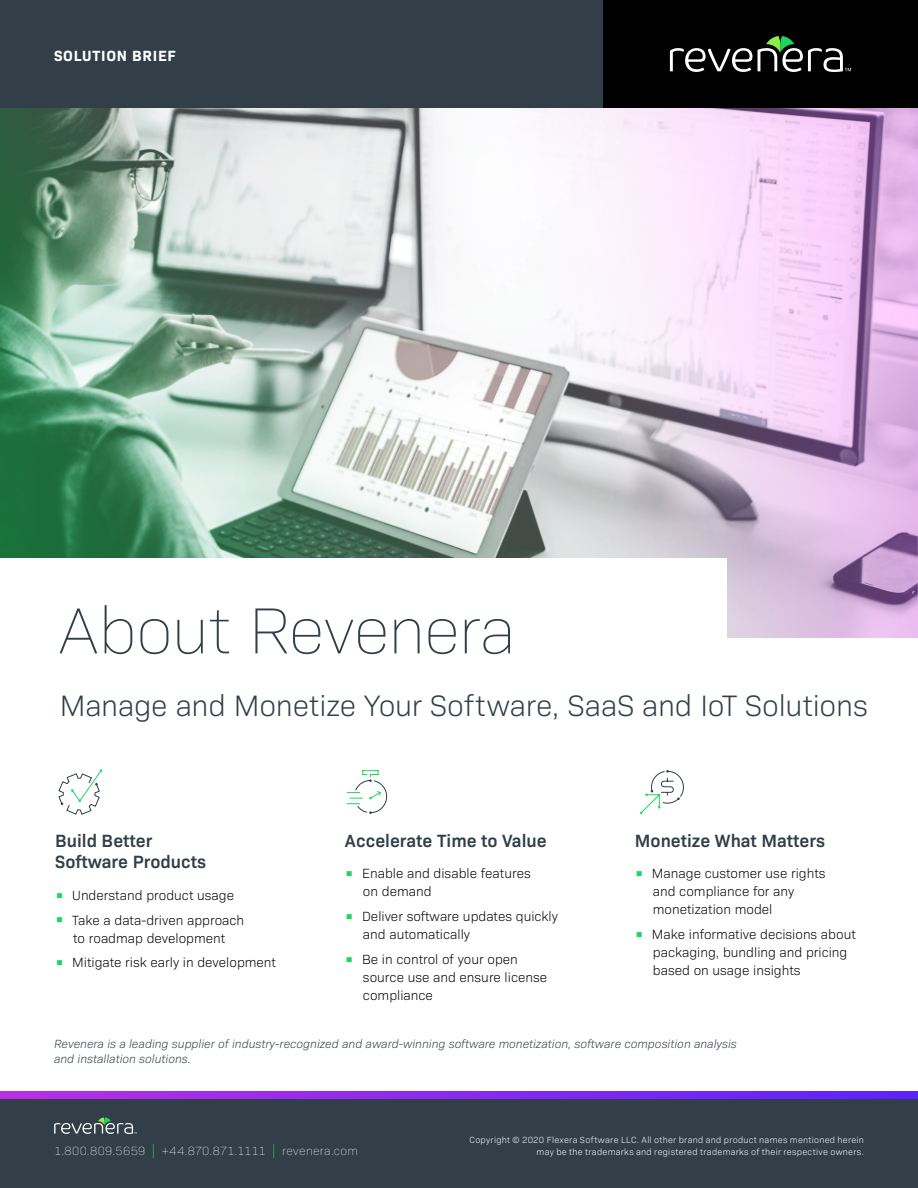
<style>
.page{position:relative;width:918px;height:1188px;background:#fff}
.page>*{position:absolute;margin:0;border:0;box-sizing:border-box;transform-origin:0 0}
.t1{font:200 66px "Bio Sans";letter-spacing:-.015em;color:#323e48}
.t2{font:300 30px "Bio Sans";letter-spacing:-.005em;color:#323e48}
.t3{font:600 18px/21.6px "Bio Sans";color:#323e48}
.t4{font:700 15px "Bio Sans";letter-spacing:.05em;color:#fff}
.t5{font:300 13.5px/18px "Bio Sans";color:#000}
.t6{font:italic 300 12px/15px "Bio Sans";color:#323e48}
.t7{font:200 12px "Bio Sans";letter-spacing:.025em;color:#fff}
.t8{font:300 9px/12px "Bio Sans";letter-spacing:.03em;color:#fff;text-align:right}
.s1{font-weight:800;font-size:18px;color:#1ed65f}
.s2{font-weight:300;font-size:14.4px;color:#1ed65f}
</style>
<div class="page">
<img style="left:0;top:108px;width:918px;height:530px">
<div style="left:0;top:558px;width:727px;height:181px;background:#fff"></div>
<div style="left:0;top:0;width:603px;height:108px;background:#323e48"></div>
<div style="left:603px;top:0;width:315px;height:108px;background:#000"></div>
<svg style="left:670px;top:48px;width:82px;height:24px"></svg>
<svg style="left:758px;top:36px;width:93px;height:36px"></svg>
<div style="left:0;top:1098px;width:918px;height:90px;background:#323e48"></div>
<svg style="left:54px;top:1118px;width:83px;height:16px"></svg>
<svg style="left:0;top:1091px;width:918px;height:7px;background:#8a28f2"></svg>
<svg style="left:58px;top:769px;width:44px;height:46px"></svg>
<svg style="left:347px;top:770px;width:41px;height:44px"></svg>
<svg style="left:640px;top:770px;width:44px;height:44px"></svg>
<p class="t4" style="left:54px;top:45px;width:123px">SOLUTION BRIEF</p>
<h1 class="t1" style="left:59px;top:584px;width:458px">About Revenera</h1>
<h2 class="t2" style="left:60px;top:684px;width:810px">Manage and Monetize Your Software, SaaS and IoT Solutions</h2>
<h3 class="t3" style="left:55px;top:828px;width:153px">Build Better<br>Software Products</h3>
<p class="t5" style="left:55px;top:885px;width:181px"><span class="s1">•</span> Understand product usage</p>
<p class="t5" style="left:55px;top:910px;width:191px;text-align:center"><span class="s1">•</span> Take a data-driven approach to roadmap development</p>
<p class="t5" style="left:55px;top:953px;width:222px"><span class="s1">•</span> Mitigate risk early in development</p>
<h3 class="t3" style="left:345px;top:828px;width:203px">Accelerate Time to Value</h3>
<p class="t5" style="left:363px;top:864px;width:169px;text-indent:-18px"><span class="s1">•</span> Enable and disable features on demand</p>
<p class="t5" style="left:363px;top:906px;width:197px;text-indent:-18px"><span class="s1">•</span> Deliver software updates quickly and automatically</p>
<p class="t5" style="left:363px;top:949px;width:186px;text-indent:-18px"><span class="s1">•</span> Be in control of your open source use and ensure license compliance</p>
<h3 class="t3" style="left:635px;top:828px;width:192px">Monetize What Matters</h3>
<p class="t5" style="left:653px;top:864px;width:174px;text-indent:-18px"><span class="s1">•</span> Manage customer use rights and compliance for any monetization model</p>
<p class="t5" style="left:653px;top:924px;width:205px;text-indent:-18px"><span class="s1">•</span> Make informative decisions about packaging, bundling and pricing based on usage insights</p>
<p class="t6" style="left:54px;top:1036px;width:684px">Revenera is a leading supplier of industry-recognized and award-winning software monetization, software composition analysis and installation solutions.</p>
<p class="t7" style="left:54px;top:1142px;width:306px">1.800.809.5659 <span class="s2">|</span> +44.870.871.1111 <span class="s2">|</span> revenera.com</p>
<p class="t8" style="left:469px;top:1133px;width:396px">Copyright © 2020 Flexera Software LLC. All other brand and product names mentioned herein may be the trademarks and registered trademarks of their respective owners.</p>
</div>
